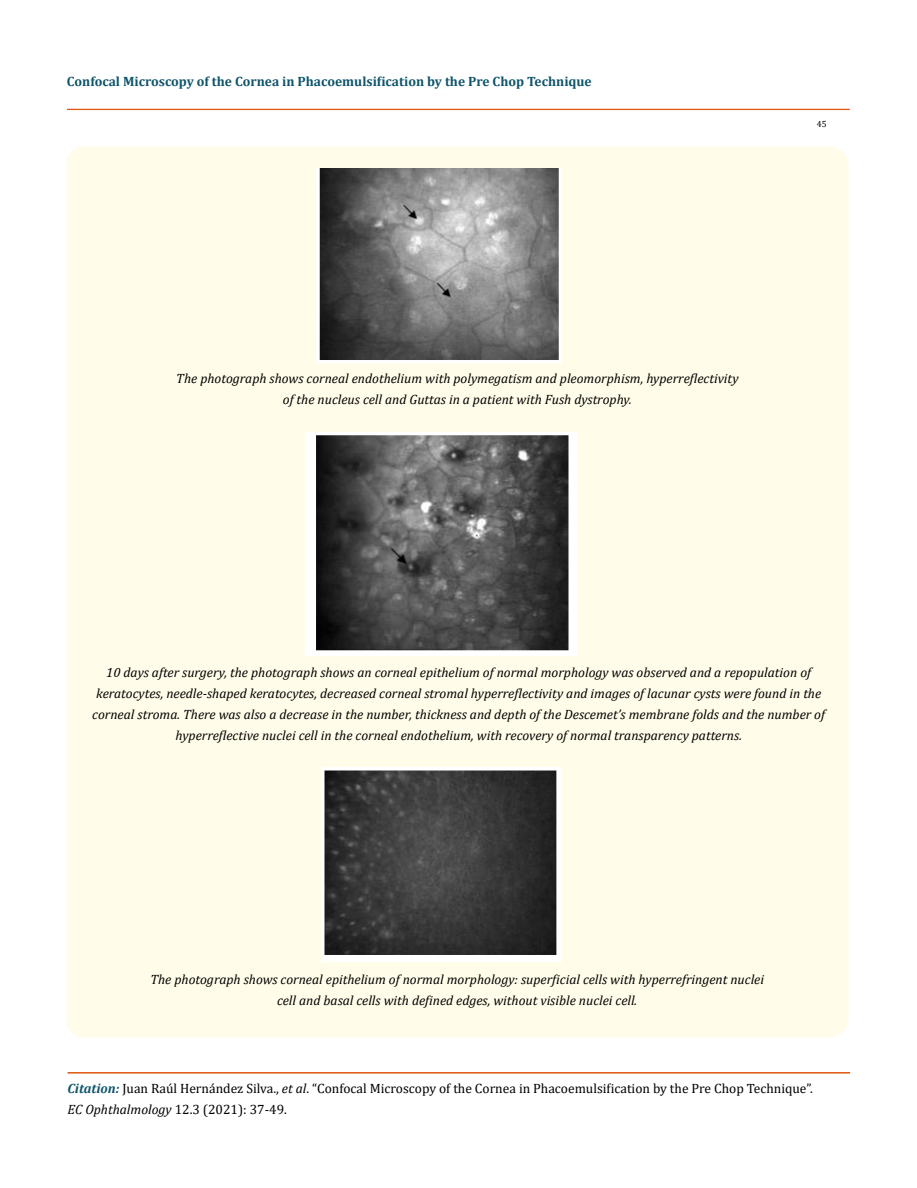
<style>
.page{position:relative;width:917px;height:1188px;background:#fff}
.page>*{position:absolute;margin:0;border:0;box-sizing:border-box;transform-origin:0 0}
.t1{font:italic 13.5px/21px "Cambria";color:#000;text-align:center}
.t2{font:13.5px/21px "Cambria";color:#000}
.t3{font:700 13.5px "Cambria";color:#0e546a}
.t4{font:9px "Cambria";color:#000}
.s1{font-weight:700;font-style:italic;color:#0e546a}
.s2{font-style:italic}
</style>
<div class="page">
<div style="left:67px;top:109px;width:782px;height:1px;border:1px solid #e05d1a"></div>
<hr style="left:68px;top:1073px;width:781px;height:1px;background:#e05d1a">
<div style="left:68px;top:1072px;width:781px;height:1px;border:1px solid #e05d1a"></div>
<div style="left:66px;top:147px;width:782px;height:890px;background:#fffde9;border-radius:18px"></div>
<img style="left:316px;top:168px;width:245px;height:195px">
<img style="left:305px;top:433px;width:271px;height:223px">
<img style="left:321px;top:767px;width:240px;height:194px">
<p class="t3" style="left:67px;top:72px;width:526px">Confocal Microscopy of the Cornea in Phacoemulsification by the Pre Chop Technique</p>
<p class="t4" style="left:816px;top:118px;width:11px">45</p>
<p class="t1" style="left:176px;top:367px;width:564px">The photograph shows corneal endothelium with polymegatism and pleomorphism, hyperreflectivity of the nucleus cell and Guttas in a patient with Fush dystrophy.</p>
<p class="t1" style="left:92px;top:661px;width:734px">10 days after surgery, the photograph shows an corneal epithelium of normal morphology was observed and a repopulation of keratocytes, needle-shaped keratocytes, decreased corneal stromal hyperreflectivity and images of lacunar cysts were found in the corneal stroma. There was also a decrease in the number, thickness and depth of the Descemet’s membrane folds and the number of hyperreflective nuclei cell in the corneal endothelium, with recovery of normal transparency patterns.</p>
<p class="t1" style="left:150px;top:968px;width:615px">The photograph shows corneal epithelium of normal morphology: superficial cells with hyperrefringent nuclei cell and basal cells with defined edges, without visible nuclei cell.</p>
<p class="t2" style="left:67px;top:1078px;width:747px"><span class="s1">Citation:</span> Juan Raúl Hernández Silva., <span class="s2">et al</span>. “Confocal Microscopy of the Cornea in Phacoemulsification by the Pre Chop Technique”.<br><span class="s2">EC Ophthalmology</span> 12.3 (2021): 37-49.</p>
</div>
